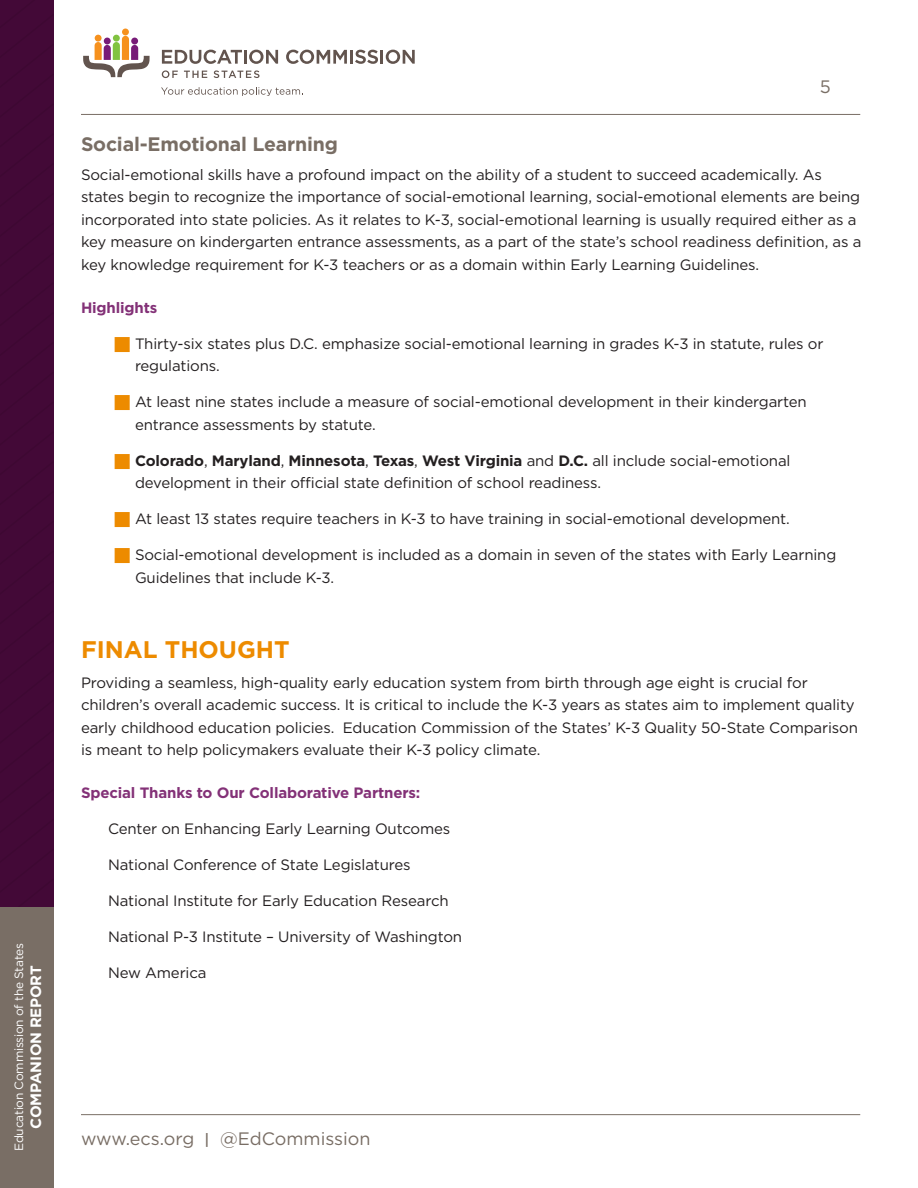
<style>
.page{position:relative;width:918px;height:1188px;background:#fff}
.page>*{position:absolute;margin:0;border:0;box-sizing:border-box;transform-origin:0 0}
.HED-orange{font:700 24px "Gotham";color:#ed8b00}
.SUB{font:700 19.5px "Gotham";letter-spacing:-.01em;color:#796e65}
.t1{font:18px "Gotham";color:#796e65}
.BODY_10_15{font:15px/22.5px "Gotham";letter-spacing:-.01em;color:#231f20}
.Bold_italic_HED_-_Gr{font:700 15px "Gotham";letter-spacing:-.01em;color:#833177}
.t2{font:700 15px "Gotham";letter-spacing:-.02em;color:#fff}
.t3{font:12px "Gotham";letter-spacing:-.02em;color:#fff}
.s1{font-weight:700}
.s2{font-weight:500;font-size:15px}
</style>
<div class="page">
<hr style="left:81px;top:1114px;width:779px;height:1px;background:#796e65">
<hr style="left:81px;top:114px;width:779px;height:1px;background:#796e65">
<div style="left:95px;top:35px;width:7px;height:7px;background:#f6911e;border-radius:50%"></div>
<div style="left:122px;top:29px;width:7px;height:6px;background:#f6911e;border-radius:50%"></div>
<div style="left:113px;top:35px;width:7px;height:7px;background:#81c340;border-radius:50%"></div>
<svg style="left:83px;top:36px;width:67px;height:41px"></svg>
<svg style="left:161px;top:87px;width:142px;height:9px"></svg>
<svg style="left:162px;top:50px;width:80px;height:14px"></svg>
<hr style="left:244px;top:50px;width:3px;height:14px;background:#62544e">
<svg style="left:249px;top:50px;width:29px;height:14px"></svg>
<svg style="left:286px;top:50px;width:61px;height:14px"></svg>
<hr style="left:350px;top:50px;width:3px;height:14px;background:#62544e">
<svg style="left:355px;top:50px;width:60px;height:14px"></svg>
<svg style="left:162px;top:70px;width:16px;height:8px"></svg>
<svg style="left:184px;top:71px;width:23px;height:7px"></svg>
<svg style="left:214px;top:70px;width:46px;height:8px"></svg>
<div style="left:0;top:0;width:54px;height:908px;background:#430937"></div>
<div style="left:0;top:908px;width:53px;height:280px;background:#796e65"></div>
<p class="t3" style="left:11px;top:1151px;width:209px;rotate:-90deg">Education Commission of the States</p>
<p class="t2" style="left:26px;top:1129px;width:165px;rotate:-90deg">COMPANION REPORT</p>
<p class="t1" style="left:820px;top:75px;width:13px">5</p>
<p class="SUB" style="left:81px;top:131px;width:258px">Social-Emotional Learning</p>
<p class="BODY_10_15" style="left:81px;top:163px;width:782px">Social-emotional skills have a profound impact on the ability of a student to succeed academically. As states begin to recognize the importance of social-emotional learning, social-emotional elements are being incorporated into state policies. As it relates to K-3, social-emotional learning is usually required either as a key measure on kindergarten entrance assessments, as a part of the state’s school readiness definition, as a key knowledge requirement for K-3 teachers or as a domain within Early Learning Guidelines.</p>
<p class="Bold_italic_HED_-_Gr" style="left:81px;top:297px;width:78px">Highlights</p>
<p class="BODY_10_15" style="left:135px;top:332px;width:690px">Thirty-six states plus D.C. emphasize social-emotional learning in grades K-3 in statute, rules or regulations.</p>
<p class="BODY_10_15" style="left:135px;top:390px;width:673px">At least nine states include a measure of social-emotional development in their kindergarten entrance assessments by statute.</p>
<p class="BODY_10_15" style="left:135px;top:449px;width:657px"><span class="s1">Colorado</span>, <span class="s1">Maryland</span>, <span class="s1">Minnesota</span>, <span class="s1">Texas</span>, <span class="s1">West Virginia</span> and <span class="s1">D.C.</span> all include social-emotional development in their official state definition of school readiness.</p>
<p class="BODY_10_15" style="left:135px;top:507px;width:656px">At least 13 states require teachers in K-3 to have training in social-emotional development.</p>
<p class="BODY_10_15" style="left:135px;top:543px;width:703px">Social-emotional development is included as a domain in seven of the states with Early Learning<br>Guidelines that include K-3.</p>
<p class="HED-orange" style="left:81px;top:634px;width:210px">FINAL THOUGHT</p>
<p class="BODY_10_15" style="left:81px;top:671px;width:778px">Providing a seamless, high-quality early education system from birth through age eight is crucial for children’s overall academic success. It is critical to include the K-3 years as states aim to implement quality early childhood education policies. Education Commission of the States’ K-3 Quality 50-State Comparison is meant to help policymakers evaluate their K-3 policy climate.</p>
<p class="Bold_italic_HED_-_Gr" style="left:81px;top:783px;width:341px">Special Thanks to Our Collaborative Partners:</p>
<p class="BODY_10_15" style="left:108px;top:817px;width:344px">Center on Enhancing Early Learning Outcomes</p>
<p class="BODY_10_15" style="left:108px;top:853px;width:304px">National Conference of State Legislatures</p>
<p class="BODY_10_15" style="left:108px;top:889px;width:342px">National Institute for Early Education Research</p>
<p class="BODY_10_15" style="left:108px;top:925px;width:356px">National P-3 Institute – University of Washington</p>
<p class="BODY_10_15" style="left:108px;top:961px;width:100px">New America</p>
<p class="t1" style="left:81px;top:1127px;width:291px">www.ecs.org <span class="s2">|</span> @EdCommission</p>
</div>
